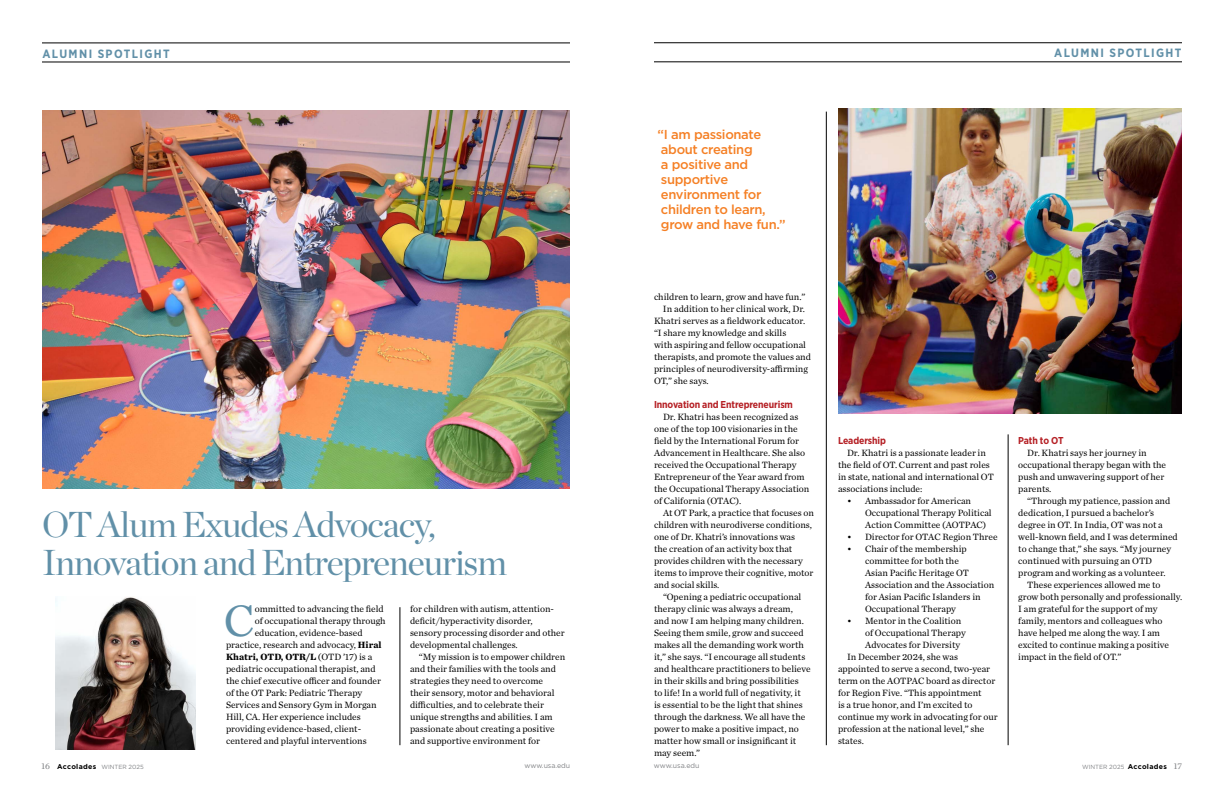
<style>
.page{position:relative;width:1224px;height:792px;background:#fff}
.page>*{position:absolute;margin:0;border:0;box-sizing:border-box;transform-origin:0 0}
.t1{font:46px "Chronicle Text G1";color:#6190a8}
.t2{font:36px/38px "Chronicle Display";letter-spacing:-.03em;color:#6190a8}
.t3{font:500 13px/15px "Gotham";letter-spacing:-.025em;color:#f58025}
.t4{font:700 12px "Gotham Narrow";letter-spacing:.115em;color:#6190a8}
.t5{font:700 10px "Gotham Narrow";letter-spacing:-.01em;color:#b52025}
.t6{font:9.5px/12px "Chronicle Text G1";color:#000}
.t7{font:700 9.5px "Chronicle Text G1";color:#000}
.t8{font:7px "Gotham";color:#808285}
.t9{font:6px "Gotham";color:#808285}
.s1{font-weight:700}
.s2{font-weight:400}
.s3{font-family:"Chronicle Text G1";font-size:9px}
.s4{font-weight:700;font-size:7px;color:#000}
</style>
<div class="page">
<hr style="left:654px;top:43px;width:528px;height:1px;background:#000">
<hr style="left:654px;top:62px;width:528px;height:1px;background:#000">
<hr style="left:42px;top:43px;width:528px;height:1px;background:#000">
<hr style="left:42px;top:62px;width:528px;height:1px;background:#000">
<hr style="left:400px;top:607px;width:1px;height:138px;background:#000">
<hr style="left:826px;top:112px;width:1px;height:633px;background:#000">
<hr style="left:1008px;top:434px;width:1px;height:311px;background:#000">
<img style="left:42px;top:110px;width:528px;height:378px">
<img style="left:56px;top:597px;width:140px;height:153px">
<img style="left:838px;top:108px;width:344px;height:306px">
<p class="t4" style="left:42px;top:46px;width:129px">ALUMNI SPOTLIGHT</p>
<p class="t4" style="left:1054px;top:45px;width:129px">ALUMNI SPOTLIGHT</p>
<h2 class="t2" style="left:42px;top:503px;width:466px">OT Alum Exudes Advocacy,<br>Innovation and Entrepreneurism</h2>
<h1 class="t1" style="left:224px;top:586px;width:32px">C</h1>
<p class="t6" style="left:255px;top:602px;width:130px">ommitted to advancing the field</p>
<p class="t6" style="left:410px;top:602px;width:156px">for children with autism, attention&shy;deficit/hyperactivity disorder, sensory processing disorder and other developmental challenges.</p>
<p class="t6" style="left:410px;top:650px;width:157px;text-indent:9px">“My mission is to empower children and their families with the tools and strategies they need to overcome their sensory, motor and behavioral difficulties, and to celebrate their unique strengths and abilities. I am passionate about creating a positive and supportive environment for</p>
<p class="t6" style="left:255px;top:614px;width:133px">of occupational therapy through</p>
<p class="t6" style="left:255px;top:626px;width:109px">education, evidence-based</p>
<p class="t6" style="left:226px;top:638px;width:157px">practice, research and advocacy, <span class="s1">Hiral</span></p>
<p class="t7" style="left:226px;top:649px;width:148px">Khatri, OTD, OTR/L <span class="s2">(OTD ’17) is a</span></p>
<p class="t6" style="left:226px;top:662px;width:151px">pediatric occupational therapist, and</p>
<p class="t6" style="left:226px;top:674px;width:157px">the chief executive officer and founder</p>
<p class="t6" style="left:226px;top:686px;width:138px">of the OT Park: Pediatric Therapy</p>
<p class="t6" style="left:226px;top:698px;width:152px">Services and Sensory Gym in Morgan</p>
<p class="t6" style="left:226px;top:710px;width:136px">Hill, CA. Her experience includes</p>
<p class="t6" style="left:226px;top:722px;width:137px">providing evidence-based, client-</p>
<p class="t6" style="left:226px;top:734px;width:142px">centered and playful interventions</p>
<h3 class="t3" style="left:658px;top:126px;width:130px">“I am passionate about creating<br>a positive and supportive environment for children to learn, grow and have fun.”</h3>
<p class="t6" style="left:654px;top:290px;width:153px">children to learn, grow and have fun.”</p>
<p class="t6" style="left:663px;top:302px;width:144px">In addition to her clinical work, Dr.</p>
<p class="t6" style="left:654px;top:314px;width:153px">Khatri serves as a fieldwork educator.</p>
<p class="t6" style="left:654px;top:326px;width:134px">“I share my knowledge and skills</p>
<p class="t6" style="left:654px;top:338px;width:153px">with aspiring and fellow occupational</p>
<p class="t6" style="left:654px;top:350px;width:159px">therapists, and promote the values and</p>
<p class="t6" style="left:654px;top:362px;width:155px">principles of neurodiversity-affirming</p>
<p class="t6" style="left:654px;top:374px;width:56px">OT,” she says.</p>
<p class="t5" style="left:654px;top:398px;width:140px">Innovation and Entrepreneurism</p>
<p class="t6" style="left:654px;top:410px;width:157px;text-indent:9px">Dr. Khatri has been recognized as one of the top 100 visionaries in the field by the International Forum for Advancement in Healthcare. She also received the Occupational Therapy Entrepreneur of the Year award from the Occupational Therapy Association of California (OTAC).</p>
<p class="t6" style="left:654px;top:506px;width:162px;text-indent:9px">At OT Park, a practice that focuses on children with neurodiverse conditions, one of Dr. Khatri’s innovations was<br>the creation of an activity box that provides children with the necessary items to improve their cognitive, motor and social skills.</p>
<p class="t6" style="left:654px;top:590px;width:158px;text-indent:9px">“Opening a pediatric occupational therapy clinic was always a dream,<br>and now I am helping many children.<br>Seeing them smile, grow and succeed makes all the demanding work worth it,” she says. “I encourage all students and healthcare practitioners to believe in their skills and bring possibilities<br>to life! In a world full of negativity, it<br>is essential to be the light that shines through the darkness. We all have the power to make a positive impact, no matter how small or insignificant it may seem.”</p>
<p class="t5" style="left:838px;top:434px;width:50px">Leadership</p>
<p class="t6" style="left:838px;top:446px;width:157px;text-indent:9px">Dr. Khatri is a passionate leader in the field of OT. Current and past roles in state, national and international OT associations include:</p>
<p class="t6" style="left:865px;top:494px;width:128px;text-indent:-18px">• Ambassador for American<br>Occupational Therapy Political<br>Action Committee (AOTPAC)</p>
<p class="t6" style="left:847px;top:530px;width:152px">• Director for OTAC Region Three</p>
<p class="t6" style="left:865px;top:542px;width:131px;text-indent:-18px">• Chair of the membership committee for both the<br>Asian Pacific Heritage OT<br>Association and the Association for Asian Pacific Islanders in<br>Occupational Therapy</p>
<p class="t6" style="left:847px;top:614px;width:116px">• Mentor in the Coalition</p>
<p class="t6" style="left:865px;top:626px;width:102px">of Occupational Therapy</p>
<p class="t6" style="left:865px;top:638px;width:97px">Advocates for Diversity</p>
<p class="t6" style="left:847px;top:650px;width:113px">In December 2024, she was</p>
<p class="t6" style="left:838px;top:662px;width:154px">appointed to serve a second, two-year</p>
<p class="t6" style="left:838px;top:674px;width:159px">term on the AOTPAC board as director</p>
<p class="t6" style="left:838px;top:686px;width:145px">for Region Five. “This appointment</p>
<p class="t6" style="left:838px;top:698px;width:136px">is a true honor, and I’m excited to</p>
<p class="t6" style="left:838px;top:710px;width:161px">continue my work in advocating for our</p>
<p class="t6" style="left:838px;top:722px;width:148px">profession at the national level,” she</p>
<p class="t6" style="left:838px;top:734px;width:27px">states.</p>
<p class="t5" style="left:1018px;top:434px;width:47px">Path to OT</p>
<p class="t6" style="left:1018px;top:446px;width:149px;text-indent:9px">Dr. Khatri says her journey in occupational therapy began with the push and unwavering support of her parents.</p>
<p class="t6" style="left:1027px;top:494px;width:145px">“Through my patience, passion and</p>
<p class="t6" style="left:1018px;top:506px;width:138px">dedication, I pursued a bachelor’s</p>
<p class="t6" style="left:1018px;top:518px;width:146px">degree in OT. In India, OT was not a</p>
<p class="t6" style="left:1018px;top:530px;width:161px">well-known field, and I was determined</p>
<p class="t6" style="left:1018px;top:542px;width:154px">to change that,” she says. “My journey</p>
<p class="t6" style="left:1018px;top:554px;width:135px">continued with pursuing an OTD</p>
<p class="t6" style="left:1018px;top:566px;width:149px">program and working as a volunteer.</p>
<p class="t6" style="left:1027px;top:578px;width:135px">These experiences allowed me to</p>
<p class="t6" style="left:1018px;top:590px;width:166px">grow both personally and professionally.</p>
<p class="t6" style="left:1018px;top:602px;width:141px">I am grateful for the support of my</p>
<p class="t6" style="left:1018px;top:614px;width:146px">family, mentors and colleagues who</p>
<p class="t6" style="left:1018px;top:626px;width:143px">have helped me along the way. I am</p>
<p class="t6" style="left:1018px;top:638px;width:152px">excited to continue making a positive</p>
<p class="t6" style="left:1018px;top:650px;width:105px">impact in the field of OT.”</p>
<p class="t9" style="left:42px;top:763px;width:104px"><span class="s3">16</span> <span class="s4">Accolades</span> WINTER 2025</p>
<p class="t8" style="left:525px;top:761px;width:47px">www.usa.edu</p>
<p class="t8" style="left:654px;top:761px;width:47px">www.usa.edu</p>
<p class="t9" style="left:1082px;top:763px;width:101px">WINTER 2025 <span class="s4">Accolades</span> <span class="s3">17</span></p>
</div>
